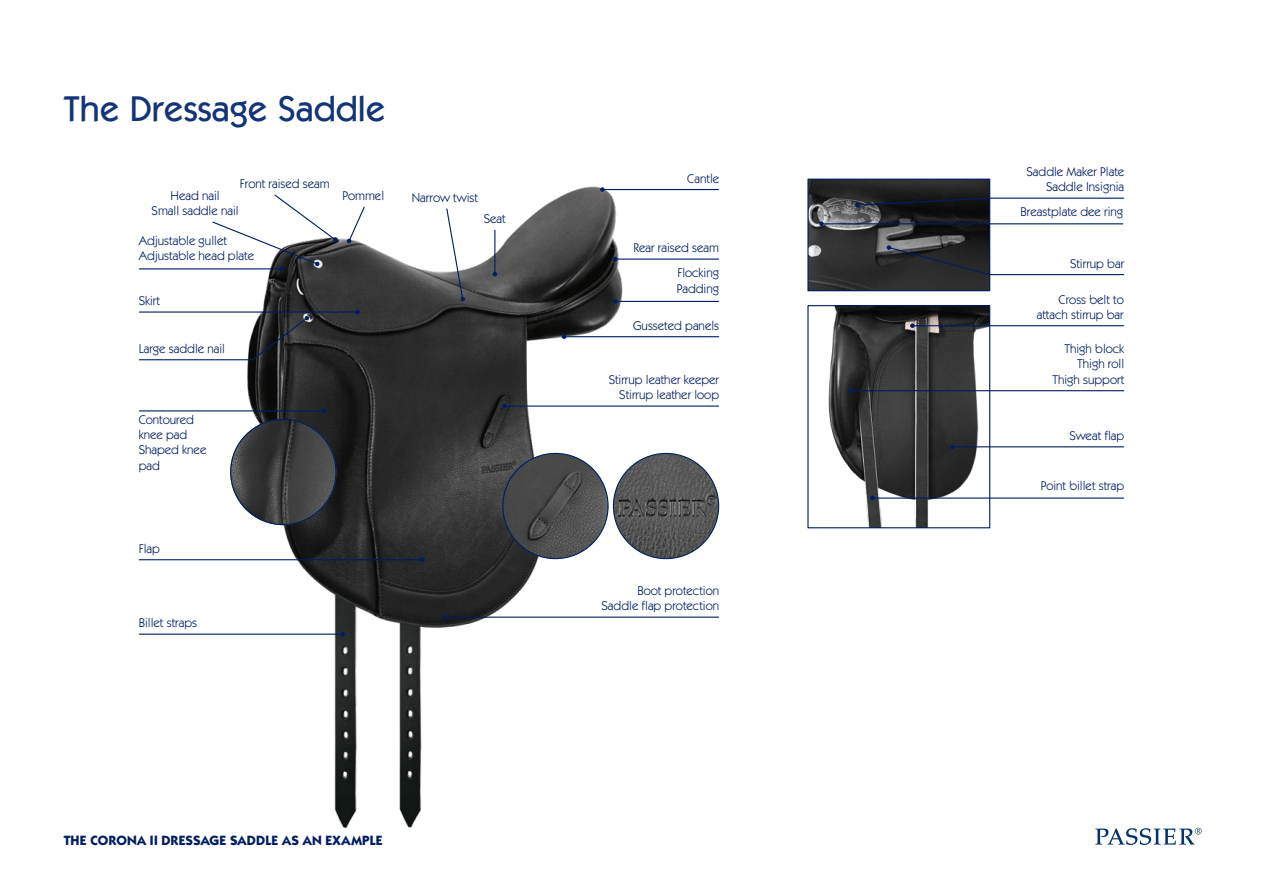
<style>
.page{position:relative;width:1263px;height:893px;background:#fff}
.page>*{position:absolute;margin:0;border:0;box-sizing:border-box;transform-origin:0 0}
.t1{font:500 36px "Itc Kabel";color:#133578}
.t2{font:700 13.5px "Itc Kabel";letter-spacing:.02em;color:#001e62}
.t3{font:12.75px/15.3px "Itc Kabel";color:#001e62;text-align:right}
</style>
<div class="page">
<svg style="left:1095px;top:828px;width:107px;height:17px"></svg>
<img style="left:828px;top:307px;width:160px;height:219px">
<div style="left:807px;top:305px;width:183px;height:223px;border:1px solid #001e62"></div>
<img style="left:809px;top:181px;width:179px;height:108px">
<div style="left:807px;top:179px;width:183px;height:112px;border:1px solid #001e62"></div>
<img style="left:154px;top:186px;width:489px;height:643px">
<img style="left:613px;top:453px;width:106px;height:106px;border-radius:53px">
<img style="left:503px;top:453px;width:105px;height:106px;border-radius:53px">
<img style="left:230px;top:419px;width:106px;height:106px;border-radius:53px">
<hr style="left:139px;top:268px;width:142px;height:1px;background:#001e62">
<hr style="left:139px;top:311px;width:219px;height:2px;background:#001e62">
<svg style="left:355px;top:310px;width:5px;height:4px"></svg>
<hr style="left:139px;top:359px;width:114px;height:1px;background:#001e62">
<svg style="left:251px;top:316px;width:58px;height:45px;background:#2f3032"></svg>
<hr style="left:139px;top:410px;width:185px;height:1px;background:#001e62">
<svg style="left:321px;top:409px;width:5px;height:4px"></svg>
<hr style="left:139px;top:634px;width:204px;height:1px;background:#001e62">
<svg style="left:340px;top:632px;width:5px;height:4px"></svg>
<hr style="left:139px;top:559px;width:283px;height:1px;background:#001e62">
<svg style="left:420px;top:557px;width:5px;height:5px"></svg>
<svg style="left:347px;top:206px;width:19px;height:38px"></svg>
<svg style="left:211px;top:194px;width:127px;height:77px"></svg>
<hr style="left:494px;top:230px;width:1px;height:44px;background:#001e62">
<svg style="left:493px;top:272px;width:4px;height:4px"></svg>
<svg style="left:445px;top:208px;width:20px;height:94px"></svg>
<hr style="left:602px;top:189px;width:117px;height:1px;background:#001e62">
<svg style="left:600px;top:187px;width:5px;height:5px"></svg>
<hr style="left:615px;top:301px;width:104px;height:1px;background:#001e62">
<svg style="left:613px;top:299px;width:4px;height:5px"></svg>
<hr style="left:564px;top:336px;width:155px;height:1px;background:#001e62">
<svg style="left:562px;top:334px;width:4px;height:5px"></svg>
<hr style="left:505px;top:405px;width:214px;height:2px;background:#001e62">
<svg style="left:502px;top:404px;width:5px;height:4px"></svg>
<hr style="left:615px;top:259px;width:104px;height:1px;background:#001e62">
<svg style="left:613px;top:257px;width:4px;height:4px"></svg>
<hr style="left:444px;top:617px;width:275px;height:1px;background:#001e62">
<svg style="left:442px;top:615px;width:5px;height:4px"></svg>
<hr style="left:952px;top:446px;width:172px;height:1px;background:#001e62">
<svg style="left:950px;top:445px;width:4px;height:4px"></svg>
<hr style="left:872px;top:497px;width:252px;height:2px;background:#001e62">
<svg style="left:870px;top:496px;width:5px;height:4px"></svg>
<hr style="left:850px;top:390px;width:274px;height:1px;background:#001e62">
<svg style="left:848px;top:388px;width:4px;height:5px"></svg>
<hr style="left:912px;top:325px;width:212px;height:1px;background:#001e62">
<svg style="left:910px;top:323px;width:5px;height:5px"></svg>
<hr style="left:989px;top:274px;width:135px;height:1px;background:#001e62">
<svg style="left:886px;top:245px;width:105px;height:31px;background:#2d2e31"></svg>
<hr style="left:821px;top:223px;width:302px;height:1px;background:#001e62">
<svg style="left:819px;top:222px;width:5px;height:4px"></svg>
<hr style="left:989px;top:198px;width:135px;height:1px;background:#001e62">
<svg style="left:855px;top:197px;width:136px;height:10px"></svg>
<h1 class="t1" style="left:64px;top:87px;width:324px">The Dressage Saddle</h1>
<p class="t3" style="left:240px;top:176px;width:91px">Front raised seam</p>
<p class="t3" style="left:152px;top:188px;width:89px;text-align:center">Head nail<br>Small saddle nail</p>
<p class="t3" style="left:342px;top:188px;width:43px">Pommel</p>
<p class="t3" style="left:139px;top:233px;width:117px;text-align:left">Adjustable gullet<br>Adjustable head plate</p>
<p class="t3" style="left:139px;top:293px;width:23px">Skirt</p>
<p class="t3" style="left:139px;top:341px;width:88px">Large saddle nail</p>
<p class="t3" style="left:139px;top:412px;width:69px;text-align:left">Contoured knee pad<br>Shaped knee pad</p>
<p class="t3" style="left:412px;top:190px;width:68px">Narrow twist</p>
<p class="t3" style="left:484px;top:211px;width:23px">Seat</p>
<p class="t3" style="left:139px;top:541px;width:23px">Flap</p>
<p class="t3" style="left:139px;top:615px;width:60px">Billet straps</p>
<p class="t2" style="left:64px;top:832px;width:320px">THE CORONA II DRESSAGE SADDLE AS AN EXAMPLE</p>
<p class="t3" style="left:687px;top:171px;width:33px">Cantle</p>
<p class="t3" style="left:633px;top:240px;width:87px">Rear raised seam</p>
<p class="t3" style="left:677px;top:265px;width:44px;text-align:left">Flocking<br>Padding</p>
<p class="t3" style="left:633px;top:318px;width:88px">Gusseted panels</p>
<p class="t3" style="left:609px;top:372px;width:112px">Stirrup leather keeper<br>Stirrup leather loop</p>
<p class="t3" style="left:602px;top:583px;width:119px">Boot protection<br>Saddle flap protection</p>
<p class="t3" style="left:1026px;top:164px;width:99px">Saddle Maker Plate<br>Saddle Insignia</p>
<p class="t3" style="left:1020px;top:204px;width:104px">Breastplate dee ring</p>
<p class="t3" style="left:1070px;top:256px;width:56px">Stirrup bar</p>
<p class="t3" style="left:1037px;top:292px;width:89px">Cross belt to attach stirrup bar</p>
<p class="t3" style="left:1052px;top:341px;width:73px">Thigh block<br>Thigh roll<br>Thigh support</p>
<p class="t3" style="left:1069px;top:428px;width:56px">Sweat flap</p>
<p class="t3" style="left:1041px;top:478px;width:85px">Point billet strap</p>
</div>
